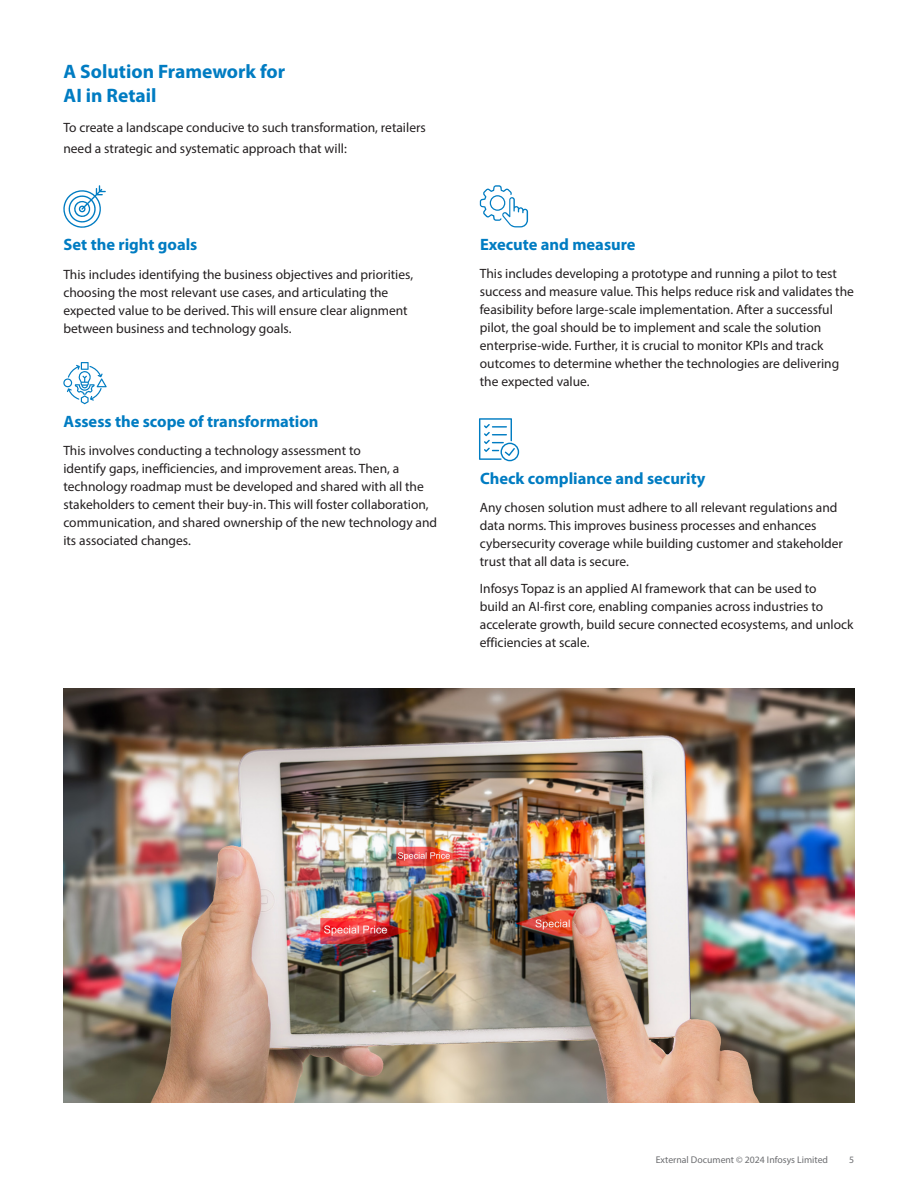
<style>
.page{position:relative;width:918px;height:1188px;background:#fff}
.page>*{position:absolute;margin:0;border:0;box-sizing:border-box;transform-origin:0 0}
.t1{font:700 19.5px/23.4px "Myriad Pro";color:#007cc2}
.t2{font:700 16.5px "Myriad Pro";color:#007cc2}
.t3{font:13.5px/18px "Myriad Pro";color:#231f20}
.t4{font:9.75px "Myriad Pro";color:#6c6d70}
</style>
<div class="page">
<svg style="left:63px;top:185px;width:43px;height:43px"></svg>
<svg style="left:63px;top:362px;width:44px;height:42px"></svg>
<svg style="left:480px;top:185px;width:48px;height:42px"></svg>
<svg style="left:479px;top:418px;width:40px;height:43px"></svg>
<img style="left:64px;top:688px;width:790px;height:415px">
<h1 class="t1" style="left:64px;top:59px;width:223px">A Solution Framework for<br>AI in Retail</h1>
<p class="t3" style="left:63px;top:117px;width:364px;line-height:21px">To create a landscape conducive to such transformation, retailers need a strategic and systematic approach that will:</p>
<p class="t2" style="left:64px;top:234px;width:135px">Set the right goals</p>
<p class="t3" style="left:63px;top:265px;width:351px">This includes identifying the business objectives and priorities, choosing the most relevant use cases, and articulating the expected value to be derived. This will ensure clear alignment between business and technology goals.</p>
<p class="t2" style="left:64px;top:410px;width:257px">Assess the scope of transformation</p>
<p class="t3" style="left:63px;top:441px;width:375px">This involves conducting a technology assessment to<br>identify gaps, inefficiencies, and improvement areas. Then, a technology roadmap must be developed and shared with all the stakeholders to cement their buy-in. This will foster collaboration, communication, and shared ownership of the new technology and its associated changes.</p>
<p class="t2" style="left:480px;top:234px;width:157px">Execute and measure</p>
<p class="t3" style="left:480px;top:264px;width:376px">This includes developing a prototype and running a pilot to test success and measure value. This helps reduce risk and validates the feasibility before large-scale implementation. After a successful pilot, the goal should be to implement and scale the solution enterprise-wide. Further, it is crucial to monitor KPIs and track outcomes to determine whether the technologies are delivering the expected value.</p>
<p class="t2" style="left:480px;top:468px;width:227px">Check compliance and security</p>
<p class="t3" style="left:480px;top:498px;width:365px">Any chosen solution must adhere to all relevant regulations and data norms. This improves business processes and enhances cybersecurity coverage while building customer and stakeholder trust that all data is secure.</p>
<p class="t3" style="left:480px;top:579px;width:375px">Infosys Topaz is an applied AI framework that can be used to<br>build an AI-first core, enabling companies across industries to accelerate growth, build secure connected ecosystems, and unlock efficiencies at scale.</p>
<p class="t4" style="left:656px;top:1154px;width:174px">External Document © 2024 Infosys Limited</p>
<p class="t4" style="left:849px;top:1154px;width:7px">5</p>
</div>
